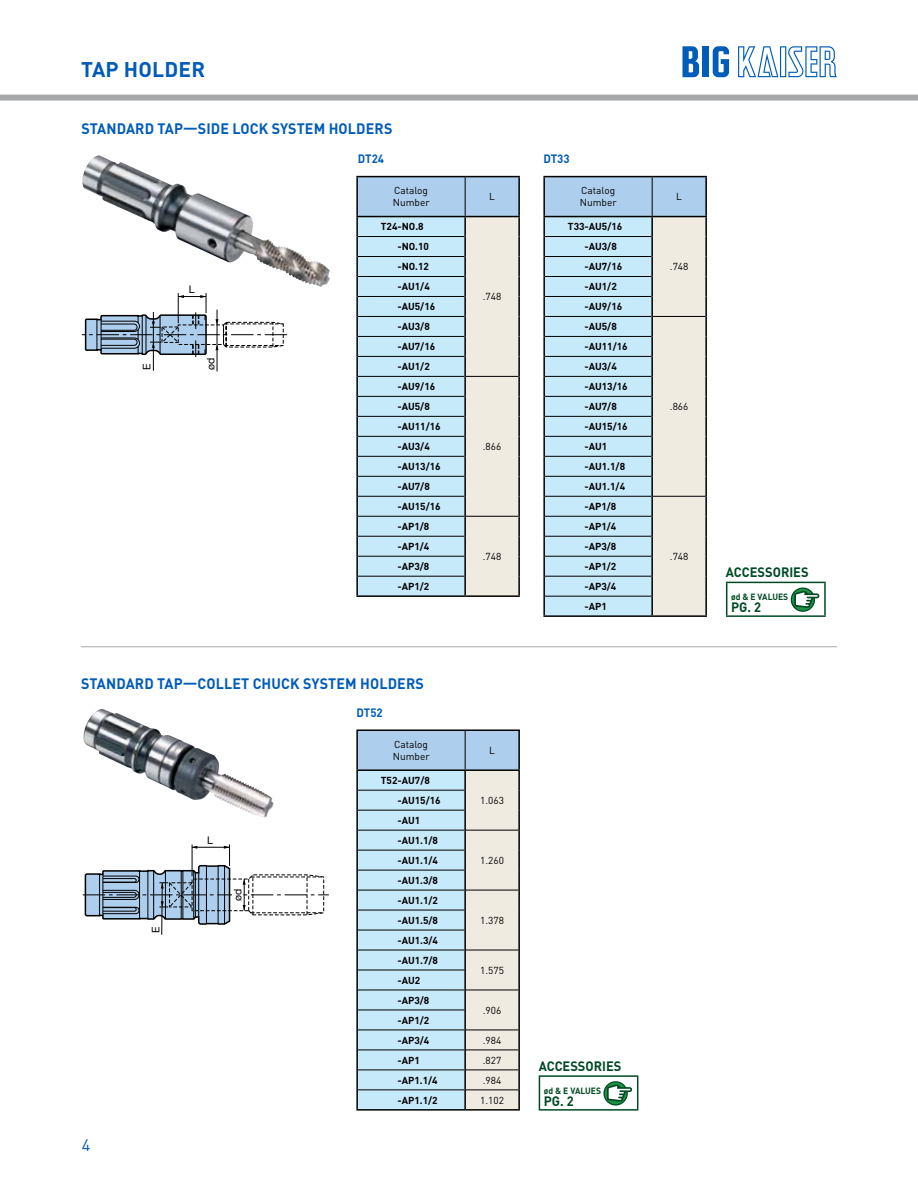
<style>
.page{position:relative;width:918px;height:1188px;background:#fff}
.page>*{position:absolute;margin:0;border:0;box-sizing:border-box;transform-origin:0 0}
.t1{font:700 21px "DINOT";letter-spacing:.01em;color:#005cb9}
.t2{font:16.5px "DINOT";color:#005cb9}
.t3{font:700 15px "DINOT";letter-spacing:.01em;color:#005cb9;scale:.95 1}
.t4{font:700 13.5px "DINOT";color:#004923;scale:.95 1}
.t5{font:700 12px "DINOT";color:#005cb9;scale:.95 1}
.t6{font:10.5px "Helvetica Neue";color:#000}
.t7{font:700 10.05px/20px "DINOT";color:#000}
.t8{font:10.05px/12px "DINOT";color:#000}
.t9{font:700 9px "DINOT";color:#004923;scale:.95 1}
</style>
<div class="page">
<div style="left:0;top:95px;width:918px;height:6px;background:#a7a8a9"></div>
<svg style="left:713px;top:46px;width:16px;height:31px"></svg>
<div style="left:703px;top:46px;width:6px;height:31px;background:#005cb9"></div>
<svg style="left:683px;top:46px;width:16px;height:31px"></svg>
<svg style="left:738px;top:46px;width:99px;height:31px"></svg>
<img style="left:82px;top:155px;width:248px;height:132px">
<img style="left:84px;top:709px;width:190px;height:109px">
<hr style="left:356px;top:176px;width:109px;height:1px;background:#000">
<hr style="left:465px;top:176px;width:55px;height:1px;background:#000">
<hr style="left:356px;top:595px;width:109px;height:2px;background:#000">
<hr style="left:465px;top:595px;width:55px;height:2px;background:#000">
<svg style="left:356px;top:177px;width:164px;height:419px;background:#c3d9e2"></svg>
<hr style="left:543px;top:176px;width:109px;height:1px;background:#000">
<hr style="left:652px;top:176px;width:55px;height:1px;background:#000">
<hr style="left:543px;top:615px;width:109px;height:2px;background:#000">
<hr style="left:652px;top:615px;width:55px;height:2px;background:#000">
<svg style="left:543px;top:177px;width:164px;height:439px;background:#c4d9e2"></svg>
<hr style="left:356px;top:729px;width:109px;height:2px;background:#000">
<hr style="left:465px;top:729px;width:55px;height:2px;background:#000">
<hr style="left:356px;top:1109px;width:109px;height:2px;background:#000">
<hr style="left:465px;top:1109px;width:55px;height:2px;background:#000">
<svg style="left:356px;top:730px;width:164px;height:380px;background:#c1d7e0"></svg>
<hr style="left:81px;top:646px;width:756px;height:1px;background:#a7a8a9">
<hr style="left:217px;top:310px;width:1px;height:61px;background:#000">
<hr style="left:153px;top:312px;width:1px;height:59px;background:#000">
<svg style="left:82px;top:293px;width:205px;height:64px"></svg>
<svg style="left:83px;top:844px;width:246px;height:91px"></svg>
<div style="left:233px;top:886px;width:10px;height:19px;background:#fff"></div>
<hr style="left:539px;top:1075px;width:99px;height:2px;background:#004923">
<hr style="left:539px;top:1077px;width:1px;height:32px;background:#004923">
<hr style="left:637px;top:1077px;width:1px;height:32px;background:#004923">
<hr style="left:539px;top:1109px;width:99px;height:2px;background:#004923">
<svg style="left:603px;top:1081px;width:25px;height:25px"></svg>
<svg style="left:605px;top:1082px;width:22px;height:22px"></svg>
<svg style="left:607px;top:1084px;width:25px;height:18px"></svg>
<hr style="left:726px;top:582px;width:100px;height:1px;background:#004923">
<hr style="left:726px;top:583px;width:1px;height:32px;background:#004923">
<hr style="left:824px;top:583px;width:2px;height:32px;background:#004923">
<hr style="left:726px;top:615px;width:100px;height:2px;background:#004923">
<svg style="left:791px;top:587px;width:24px;height:25px"></svg>
<svg style="left:792px;top:589px;width:22px;height:22px"></svg>
<svg style="left:794px;top:590px;width:25px;height:18px"></svg>
<h1 class="t1" style="left:81px;top:53px;width:125px">TAP HOLDER</h1>
<h3 class="t3" style="left:81px;top:117px;width:329px">STANDARD TAP—SIDE LOCK SYSTEM HOLDERS</h3>
<p class="t5" style="left:358px;top:150px;width:29px">DT24</p>
<p class="t5" style="left:543px;top:150px;width:29px">DT33</p>
<p class="t6" style="left:189px;top:283px;width:7px">L</p>
<p class="t6" style="left:140px;top:370px;width:8px;rotate:-90deg">E</p>
<p class="t6" style="left:205px;top:370px;width:14px;rotate:-90deg">ød</p>
<p class="t8" style="left:393px;top:184px;width:38px">Catalog<br>Number</p>
<p class="t8" style="left:489px;top:190px;width:7px">L</p>
<p class="t7" style="left:381px;top:216px;width:44px">T24-NO.8</p>
<p class="t7" style="left:397px;top:236px;width:39px">-NO.10 -NO.12 -AU1/4 -AU5/16 -AU3/8 -AU7/16 -AU1/2 -AU9/16</p>
<p class="t7" style="left:397px;top:396px;width:45px">-AU5/8 -AU11/16 -AU3/4 -AU13/16 -AU7/8 -AU15/16 -AP1/8</p>
<p class="t7" style="left:397px;top:536px;width:33px;text-align:justify">-AP1/4 -AP3/8 -AP1/2</p>
<p class="t8" style="left:483px;top:290px;width:20px">.748</p>
<p class="t8" style="left:483px;top:440px;width:20px">.866</p>
<p class="t8" style="left:483px;top:550px;width:20px">.748</p>
<h3 class="t3" style="left:81px;top:672px;width:362px">STANDARD TAP—COLLET CHUCK SYSTEM HOLDERS</h3>
<p class="t5" style="left:357px;top:703px;width:29px">DT52</p>
<p class="t6" style="left:149px;top:933px;width:8px;rotate:-90deg">E</p>
<p class="t6" style="left:207px;top:834px;width:7px">L</p>
<p class="t6" style="left:231px;top:901px;width:14px;rotate:-90deg">ød</p>
<h2 class="t2" style="left:82px;top:1132px;width:10px">4</h2>
<p class="t8" style="left:393px;top:738px;width:38px">Catalog<br>Number</p>
<p class="t8" style="left:489px;top:744px;width:7px">L</p>
<p class="t7" style="left:397px;top:770px;width:45px;text-indent:-17px">T52-AU7/8 -AU15/16</p>
<p class="t8" style="left:480px;top:794px;width:25px">1.063</p>
<p class="t7" style="left:397px;top:810px;width:42px">-AU1 -AU1.1/8 -AU1.1/4</p>
<p class="t7" style="left:397px;top:870px;width:42px;text-align:justify">-AU1.3/8 -AU1.1/2 -AU1.5/8</p>
<p class="t7" style="left:397px;top:930px;width:42px">-AU1.3/4 -AU1.7/8</p>
<p class="t7" style="left:397px;top:970px;width:33px">-AU2 -AP3/8</p>
<p class="t7" style="left:397px;top:1010px;width:33px">-AP1/2 -AP3/4</p>
<p class="t8" style="left:480px;top:854px;width:25px">1.260</p>
<p class="t8" style="left:480px;top:914px;width:25px">1.378</p>
<p class="t8" style="left:480px;top:964px;width:25px">1.575</p>
<p class="t8" style="left:483px;top:1004px;width:20px">.906</p>
<p class="t8" style="left:483px;top:1033px;width:20px">.984</p>
<p class="t7" style="left:397px;top:1050px;width:24px">-AP1</p>
<p class="t8" style="left:483px;top:1053px;width:20px">.827</p>
<p class="t7" style="left:397px;top:1069px;width:42px">-AP1.1/4</p>
<p class="t8" style="left:483px;top:1073px;width:20px">.984</p>
<p class="t7" style="left:397px;top:1089px;width:42px">-AP1.1/2</p>
<p class="t8" style="left:480px;top:1093px;width:25px">1.102</p>
<p class="t8" style="left:580px;top:184px;width:38px">Catalog<br>Number</p>
<p class="t8" style="left:676px;top:190px;width:7px">L</p>
<p class="t7" style="left:568px;top:216px;width:56px">T33-AU5/16</p>
<p class="t8" style="left:670px;top:260px;width:20px">.748</p>
<p class="t7" style="left:584px;top:236px;width:39px">-AU3/8 -AU7/16 -AU1/2 -AU9/16 -AU5/8</p>
<p class="t7" style="left:584px;top:336px;width:45px">-AU11/16 -AU3/4 -AU13/16 -AU7/8 -AU15/16 -AU1 -AU1.1/8 -AU1.1/4 -AP1/8</p>
<p class="t7" style="left:584px;top:516px;width:33px;text-align:justify">-AP1/4 -AP3/8 -AP1/2 -AP3/4 -AP1</p>
<p class="t8" style="left:670px;top:400px;width:20px">.866</p>
<p class="t8" style="left:670px;top:550px;width:20px">.748</p>
<h3 class="t4" style="left:539px;top:1055px;width:89px">ACCESSORIES</h3>
<p class="t9" style="left:544px;top:1083px;width:62px">ød &amp; E VALUES</p>
<h3 class="t4" style="left:544px;top:1090px;width:33px">PG. 2</h3>
<h3 class="t4" style="left:726px;top:561px;width:89px">ACCESSORIES</h3>
<p class="t9" style="left:731px;top:590px;width:62px">ød &amp; E VALUES</p>
<h3 class="t4" style="left:731px;top:596px;width:33px">PG. 2</h3>
</div>
